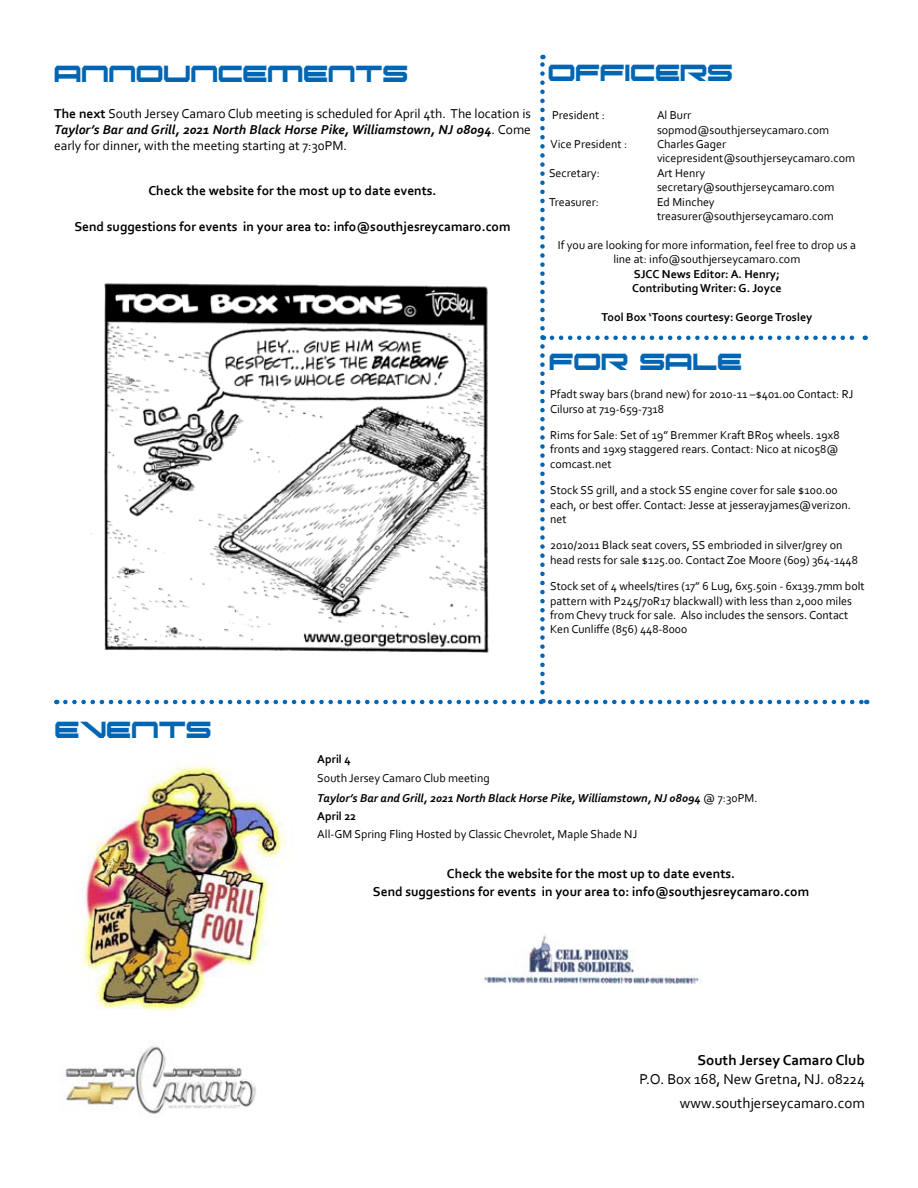
<style>
.page{position:relative;width:918px;height:1188px;background:#fff}
.page>*{position:absolute;margin:0;border:0;box-sizing:border-box;transform-origin:0 0}
.t1{font:36px "Oramac Condensed";color:#0066b3}
.t2{font:15px/24px "Corbel";color:#000;text-align:right}
.t3{font:700 15px "Corbel";color:#000}
.t4{font:700 13.5px/18px "Corbel";color:#000;text-align:center}
.t5{font:13.5px/16.2px "Corbel";color:#000;text-align:justify}
.t6{font:12px/14.4px "Corbel";color:#000}
.t7{font:italic 700 12px/19.5px "Corbel";color:#000}
.t8{font:700 12px/14.4px "Corbel";color:#000}
.s1{font-weight:700}
.s2{font-weight:700;font-style:italic}
.s3{font-weight:400;font-style:normal}
</style>
<div class="page">
<img style="left:80px;top:755px;width:206px;height:258px">
<svg style="left:65px;top:699px;width:802px;height:5px"></svg>
<img style="left:90px;top:283px;width:399px;height:370px">
<img style="left:61px;top:1046px;width:195px;height:68px">
<img style="left:481px;top:935px;width:221px;height:49px">
<svg style="left:540px;top:55px;width:5px;height:637px"></svg>
<svg style="left:552px;top:336px;width:314px;height:4px"></svg>
<h1 class="t1" style="left:54px;top:54px;width:356px">Announcements</h1>
<h1 class="t1" style="left:548px;top:53px;width:186px">Officers</h1>
<p class="t6" style="left:552px;top:108px;width:54px">President :</p>
<p class="t6" style="left:657px;top:108px;width:174px">Al Burr sopmod@southjerseycamaro.com</p>
<p class="t6" style="left:551px;top:136px;width:78px">Vice President :</p>
<p class="t6" style="left:657px;top:136px;width:200px">Charles Gager vicepresident@southjerseycamaro.com</p>
<p class="t6" style="left:549px;top:165px;width:52px">Secretary:</p>
<p class="t6" style="left:657px;top:165px;width:179px">Art Henry secretary@southjerseycamaro.com</p>
<p class="t6" style="left:549px;top:194px;width:52px">Treasurer:</p>
<p class="t6" style="left:657px;top:194px;width:178px">Ed Minchey treasurer@southjerseycamaro.com</p>
<p class="t6" style="left:558px;top:237px;width:300px;text-align:center">If you are looking for more information, feel free to drop us a line at: info@southjerseycamaro.com</p>
<p class="t8" style="left:632px;top:266px;width:151px">SJCC News Editor: A. Henry;<br>Contributing Writer: G. Joyce</p>
<p class="t8" style="left:601px;top:309px;width:212px">Tool Box ‘Toons courtesy: George Trosley</p>
<p class="t5" style="left:54px;top:105px;width:479px"><span class="s1">The next</span> South Jersey Camaro Club meeting is scheduled for April 4th. The location is <span class="s2">Taylor’s Bar and Grill, 2021 North Black Horse Pike, Williamstown, NJ 08094</span>. Come early for dinner, with the meeting starting at 7:30PM.</p>
<p class="t4" style="left:148px;top:182px;width:290px">Check the website for the most up to date events.</p>
<p class="t4" style="left:74px;top:218px;width:438px">Send suggestions for events in your area to: info@southjesreycamaro.com</p>
<h1 class="t1" style="left:549px;top:342px;width:195px">For Sale</h1>
<h1 class="t1" style="left:55px;top:710px;width:158px">Events</h1>
<p class="t6" style="left:550px;top:387px;width:305px">Pfadt sway bars (brand new) for 2010-11 –$401.00 Contact: RJ<br>Cilurso at 719-659-7318</p>
<p class="t6" style="left:550px;top:428px;width:291px;text-align:justify">Rims for Sale: Set of 19” Bremmer Kraft BR05 wheels. 19x8 fronts and 19x9 staggered rears. Contact: Nico at nico58@ comcast.net</p>
<p class="t6" style="left:550px;top:483px;width:302px">Stock SS grill, and a stock SS engine cover for sale $100.00 each, or best offer. Contact: Jesse at jesserayjames@verizon. net</p>
<p class="t6" style="left:550px;top:538px;width:309px">2010/2011 Black seat covers, SS embrioded in silver/grey on head rests for sale $125.00. Contact Zoe Moore (609) 364-1448</p>
<p class="t6" style="left:550px;top:579px;width:316px">Stock set of 4 wheels/tires (17” 6 Lug, 6x5.50in - 6x139.7mm bolt pattern with P245/70R17 blackwall) with less than 2,000 miles from Chevy truck for sale. Also includes the sensors. Contact Ken Cunliffe (856) 448-8000</p>
<p class="t8" style="left:317px;top:751px;width:35px">April 4</p>
<p class="t7" style="left:317px;top:768px;width:442px"><span class="s3">South Jersey Camaro Club meeting<br></span>Taylor’s Bar and Grill, 2021 North Black Horse Pike, Williamstown, NJ 08094 <span class="s3">@ 7:30PM.</span></p>
<p class="t8" style="left:317px;top:808px;width:40px">April 22</p>
<p class="t6" style="left:317px;top:826px;width:321px">All-GM Spring Fling Hosted by Classic Chevrolet, Maple Shade NJ</p>
<p class="t4" style="left:373px;top:864px;width:438px">Check the website for the most up to date events.<br>Send suggestions for events in your area to: info@southjesreycamaro.com</p>
<p class="t3" style="left:698px;top:1051px;width:169px">South Jersey Camaro Club</p>
<p class="t2" style="left:639px;top:1067px;width:227px">P.O. Box 168, New Gretna, NJ. 08224 www.southjerseycamaro.com</p>
</div>
